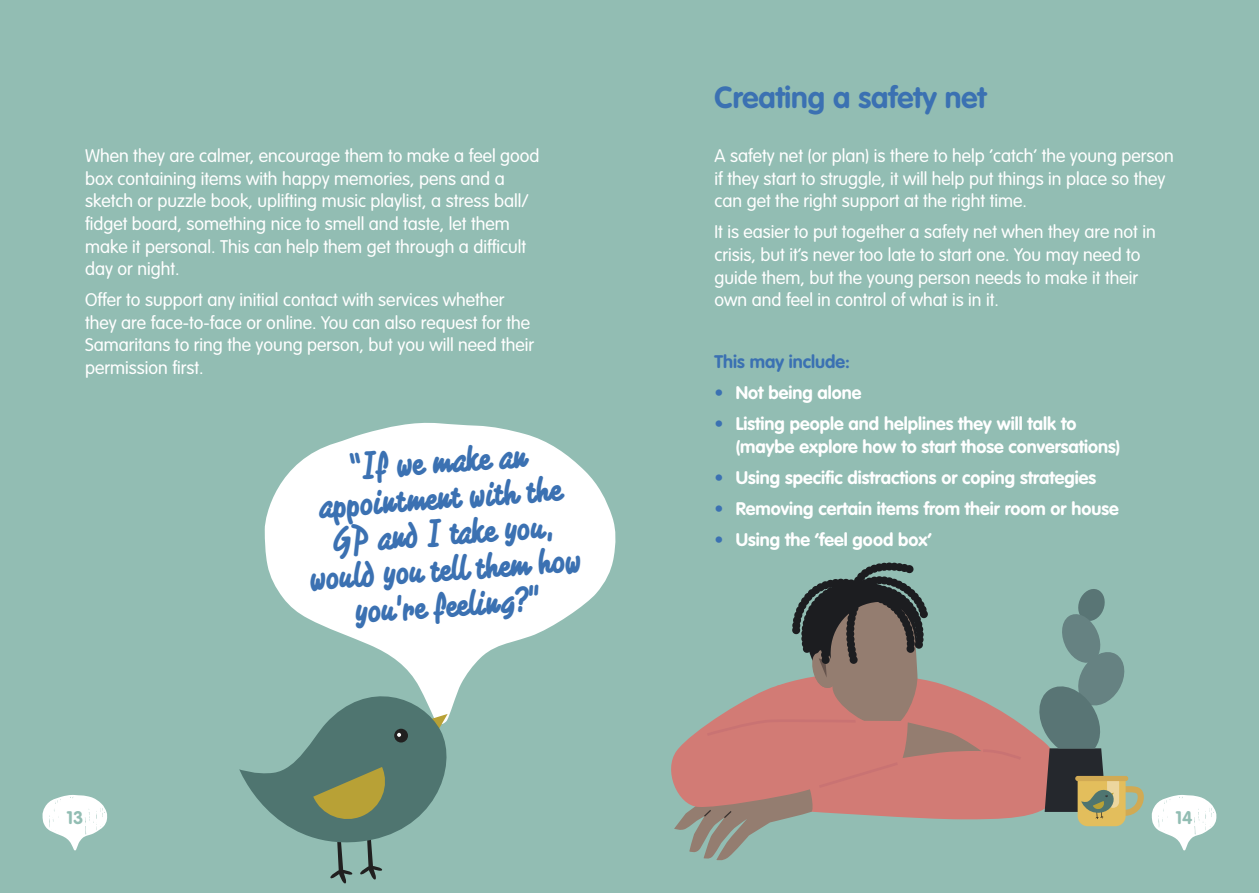
<style>
.page{position:relative;width:1259px;height:893px;background:#92bdb3}
.page>*{position:absolute;margin:0;border:0;box-sizing:border-box;transform-origin:0 0}
.t1{font:33px/36px "Rotulona Hand";color:#3b71b2;text-align:center}
.t2{font:700 30px "VAG Rounded";color:#3b71b2}
.t3{font:300 18px/22.5px "VAG Rounded";color:#fff}
.t4{font:700 18px/22.5px "VAG Rounded";color:#fff}
.t5{font:700 18px "VAG Rounded";color:#3b71b2}
.t6{font:700 18px "VAG Rounded";color:#92bdb3}
.s1{color:#3b71b2}
</style>
<div class="page">
<svg style="left:1151px;top:795px;width:65px;height:56px"></svg>
<svg style="left:43px;top:795px;width:64px;height:56px"></svg>
<svg style="left:265px;top:422px;width:351px;height:266px;fill:#fff"></svg>
<svg style="left:239px;top:677px;width:220px;height:207px"></svg>
<svg style="left:1021px;top:724px;width:15px;height:93px"></svg>
<svg style="left:671px;top:562px;width:350px;height:299px"></svg>
<svg style="left:1036px;top:589px;width:107px;height:237px"></svg>
<p class="t3" style="left:85px;top:146px;width:456px">When they are calmer, encourage them to make a feel good box containing items with happy memories, pens and a sketch or puzzle book, uplifting music playlist, a stress ball/ fidget board, something nice to smell and taste, let them make it personal. This can help them get through a difficult day or night.</p>
<p class="t3" style="left:85px;top:289px;width:451px">Offer to support any initial contact with services whether they are face-to-face or online. You can also request for the Samaritans to ring the young person, but you will need their permission first.</p>
<h1 class="t1" style="left:301px;top:452px;width:273px;rotate:-4deg">“If we make an appointment with the<br>GP and I take you, would you tell them how you’re feeling?”</h1>
<h2 class="t2" style="left:714px;top:79px;width:273px">Creating a safety net</h2>
<p class="t3" style="left:714px;top:146px;width:461px">A safety net (or plan) is there to help ‘catch’ the young person if they start to struggle, it will help put things in place so they can get the right support at the right time.</p>
<p class="t3" style="left:714px;top:222px;width:443px">It is easier to put together a safety net when they are not in crisis, but it’s never too late to start one. You may need to guide them, but the young person needs to make it their own and feel in control of what is in it.</p>
<p class="t5" style="left:714px;top:351px;width:137px">This may include:</p>
<p class="t4" style="left:714px;top:382px;width:148px"><span class="s1">•</span> Not being alone</p>
<p class="t4" style="left:736px;top:413px;width:386px;text-indent:-21px"><span class="s1">•</span> Listing people and helplines they will talk to (maybe explore how to start those conversations)</p>
<p class="t4" style="left:714px;top:467px;width:383px"><span class="s1">•</span> Using specific distractions or coping strategies</p>
<p class="t4" style="left:714px;top:498px;width:406px"><span class="s1">•</span> Removing certain items from their room or house</p>
<p class="t4" style="left:714px;top:529px;width:219px"><span class="s1">•</span> Using the ‘feel good box’</p>
<p class="t6" style="left:66px;top:807px;width:18px">13</p>
<p class="t6" style="left:1175px;top:807px;width:18px">14</p>
</div>
